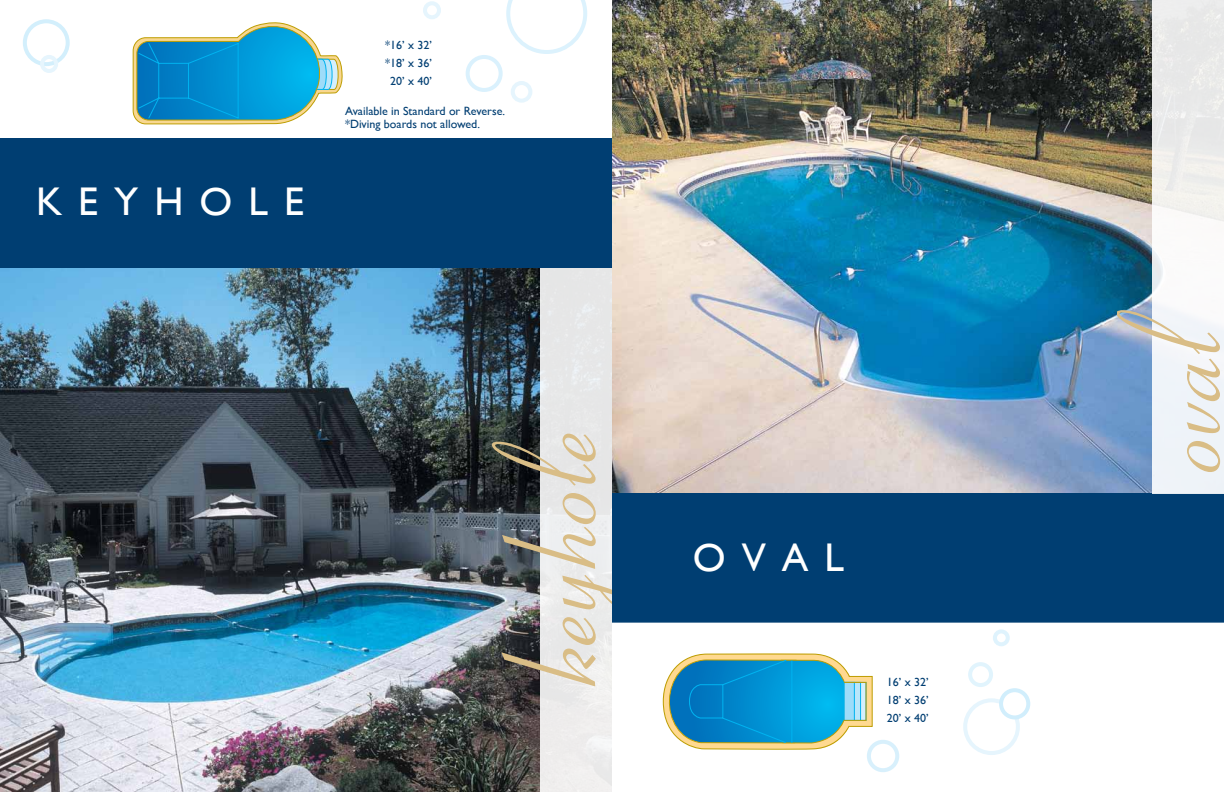
<style>
.page{position:relative;width:1224px;height:792px;background:#fff}
.page>*{position:absolute;margin:0;border:0;box-sizing:border-box;transform-origin:0 0}
.t1{font:148px "Coronet";color:#d9bd86}
.t2{font:40px "Gill Sans";letter-spacing:.4em;color:#fff}
.t3{font:12px/18px "Gill Sans";color:#003e72;text-align:justify}
</style>
<div class="page">
<img style="left:0;top:267px;width:540px;height:525px">
<div style="left:540px;top:267px;width:72px;height:525px;background:#e9e9ea"></div>
<img style="left:612px;top:0;width:540px;height:493px">
<div style="left:867px;top:740px;width:32px;height:32px;border:4px solid #d8f0fc;border-radius:50%"></div>
<div style="left:612px;top:493px;width:612px;height:130px;background:#003e72"></div>
<svg style="left:662px;top:654px;width:211px;height:96px;background:#51abc6"></svg>
<div style="left:993px;top:629px;width:17px;height:17px;border:4px solid #dff3fd;border-radius:50%"></div>
<div style="left:963px;top:698px;width:57px;height:57px;border:4px solid #e6f5fd;border-radius:50%"></div>
<div style="left:1001px;top:690px;width:27px;height:27px;background:#fff;border-radius:50%"></div>
<div style="left:999px;top:688px;width:31px;height:31px;border:4px solid #d1eefc;border-radius:50%"></div>
<div style="left:968px;top:662px;width:25px;height:25px;border:4px solid #e1f4fd;border-radius:50%"></div>
<div style="left:0;top:138px;width:612px;height:129px;background:#003e72"></div>
<svg style="left:506px;top:0;width:81px;height:54px"></svg>
<div style="left:466px;top:55px;width:37px;height:37px;border:4px solid #daf1fd;border-radius:50%"></div>
<div style="left:23px;top:19px;width:47px;height:47px;border:4px solid #d3effc;border-radius:50%"></div>
<div style="left:511px;top:81px;width:21px;height:22px;border:4px solid #e6f5fd;border-radius:50%"></div>
<div style="left:423px;top:1px;width:18px;height:18px;border:4px solid #e6f5fd;border-radius:50%"></div>
<svg style="left:133px;top:22px;width:209px;height:102px"></svg>
<div style="left:40px;top:55px;width:18px;height:18px;border:4px solid #e6f5fd;border-radius:50%"></div>
<div style="left:1152px;top:0;width:72px;height:493px;background:linear-gradient(to right,#f0f2f3,#f0f2f3)"></div>
<h2 class="t2" style="left:36px;top:178px;width:270px">KEYHOLE</h2>
<p class="t3" style="left:385px;top:36px;width:48px;text-align:center">*16’ x 32’ *18’ x 36’<br>20’ x 40’</p>
<p class="t3" style="left:345px;top:104px;width:162px;line-height:13px">Available in Standard or Reverse. *Diving boards not allowed.</p>
<h1 class="t1" style="left:459px;top:687px;width:259px;rotate:-90deg">keyhole</h1>
<h2 class="t2" style="left:693px;top:534px;width:153px">OVAL</h2>
<p class="t3" style="left:887px;top:673px;width:43px">16’ x 32’ 18’ x 36’ 20’ x 40’</p>
<h1 class="t1" style="left:1083px;top:473px;width:165px;rotate:-90deg">oval</h1>
</div>
